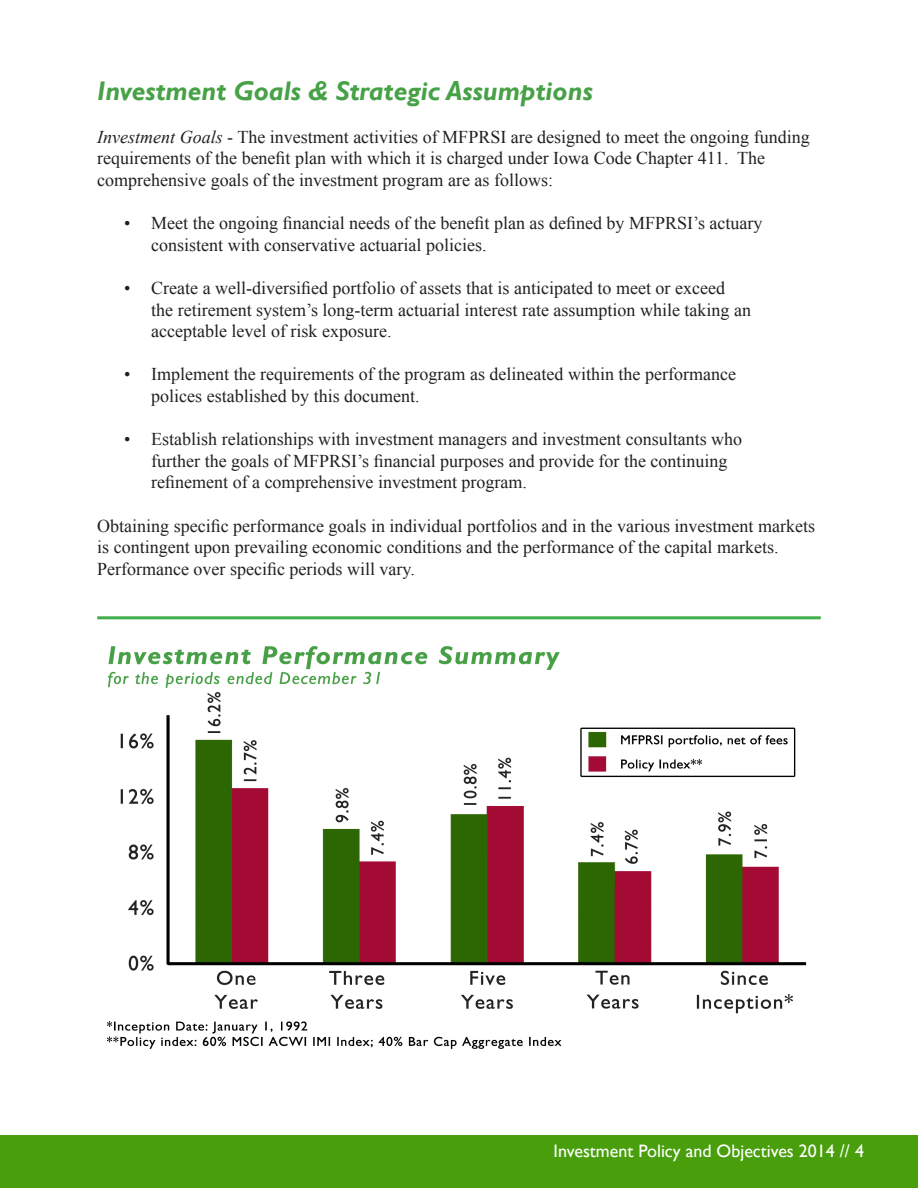
<style>
.page{position:relative;width:918px;height:1188px;background:#fff}
.page>*{position:absolute;margin:0;border:0;box-sizing:border-box;transform-origin:0 0}
.t1{font:italic 700 27px "Gill Sans";color:#47a146}
.t2{font:18px/21.6px "Times New Roman";color:#231f20}
.t3{font:18px "Gill Sans";color:#fff}
.s1{font-style:italic}
</style>
<div class="page">
<img style="left:0;top:619px;width:918px;height:569px">
<img style="left:97px;top:636px;width:724px;height:421px">
<hr style="left:97px;top:616px;width:724px;height:3px;background:#40ae49">
<p class="t1" style="left:97px;top:75px;width:497px">Investment Goals &amp; Strategic Assumptions</p>
<p class="t2" style="left:97px;top:126px;width:714px"><span class="s1">Investment Goals</span> - The investment activities of MFPRSI are designed to meet the ongoing funding requirements of the benefit plan with which it is charged under Iowa Code Chapter 411. The comprehensive goals of the investment program are as follows:</p>
<p class="t2" style="left:151px;top:212px;width:613px;text-indent:-27px">• Meet the ongoing financial needs of the benefit plan as defined by MFPRSI’s actuary consistent with conservative actuarial policies.</p>
<p class="t2" style="left:151px;top:277px;width:601px;text-indent:-27px">• Create a well-diversified portfolio of assets that is anticipated to meet or exceed the retirement system’s long-term actuarial interest rate assumption while taking an acceptable level of risk exposure.</p>
<p class="t2" style="left:151px;top:363px;width:586px;text-indent:-27px">• Implement the requirements of the program as delineated within the performance polices established by this document.</p>
<p class="t2" style="left:151px;top:428px;width:592px;text-indent:-27px">• Establish relationships with investment managers and investment consultants who further the goals of MFPRSI’s financial purposes and provide for the continuing refinement of a comprehensive investment program.</p>
<p class="t2" style="left:97px;top:515px;width:719px">Obtaining specific performance goals in individual portfolios and in the various investment markets is contingent upon prevailing economic conditions and the performance of the capital markets.<br>Performance over specific periods will vary.</p>
<p class="t3" style="left:554px;top:1140px;width:312px">Investment Policy and Objectives 2014 // 4</p>
</div>
